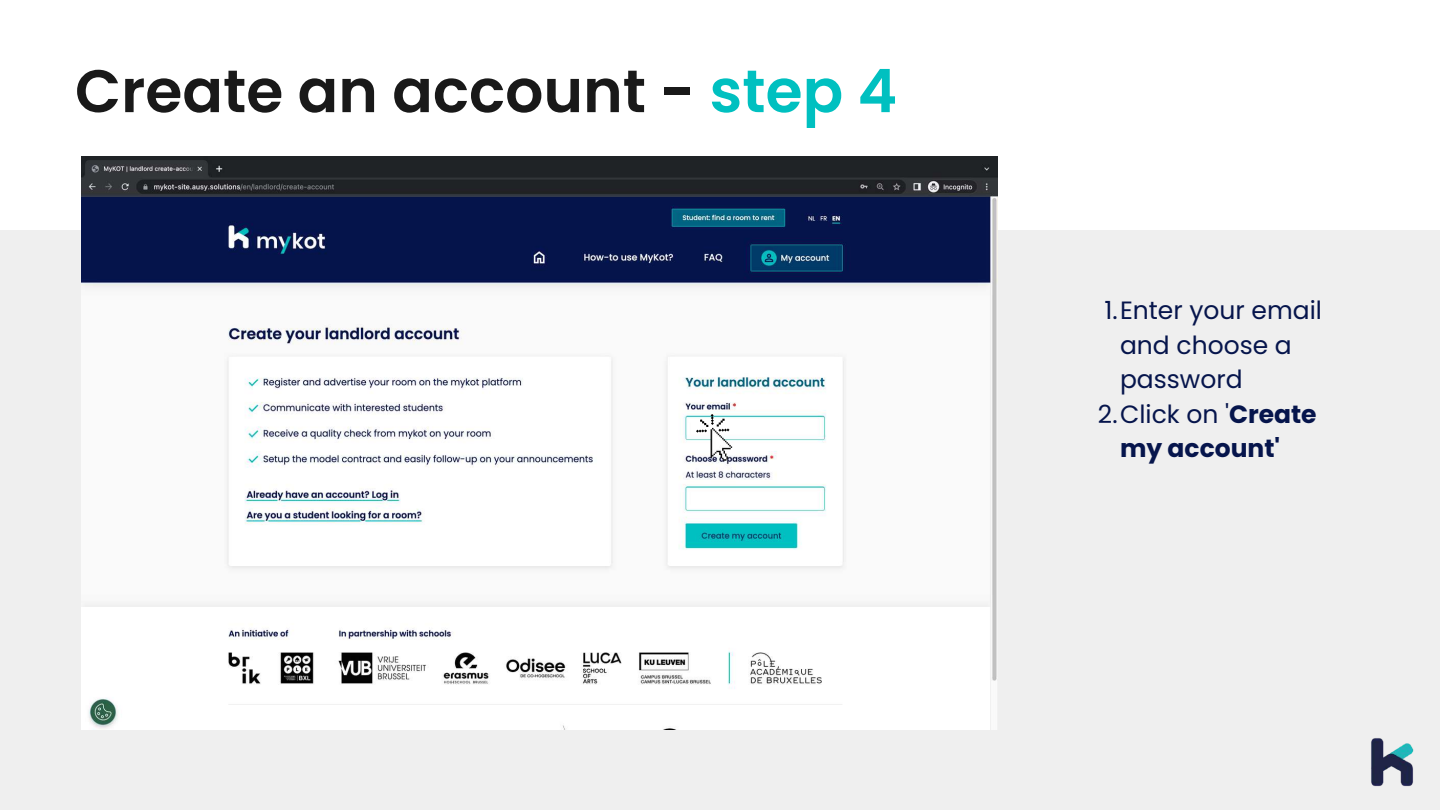
<style>
.page{position:relative;width:1440px;height:810px;background:#fff}
.page>*{position:absolute;margin:0;border:0;box-sizing:border-box;transform-origin:0 0}
.t1{font:600 60px "Poppins";color:#191919}
.t2{font:25px "Poppins";color:#06154c}
.t3{font:700 25px "Poppins";color:#06154c}
.s1{color:#00c0c0}
.s2{font-weight:700}
</style>
<div class="page">
<div style="left:0;top:231px;width:1440px;height:579px;background:#efefef"></div>
<img style="left:81px;top:156px;width:917px;height:573px">
<img style="left:697px;top:414px;width:64px;height:72px">
<img style="left:1371px;top:738px;width:43px;height:49px">
<h1 class="t1" style="left:75px;top:49px;width:824px">Create an account - <span class="s1">step 4</span></h1>
<p class="t2" style="left:1104px;top:293px;width:219px">1.Enter your email</p>
<p class="t2" style="left:1120px;top:328px;width:173px">and choose a</p>
<p class="t2" style="left:1120px;top:362px;width:124px">password</p>
<p class="t2" style="left:1098px;top:397px;width:220px">2.Click on '<span class="s2">Create</span></p>
<p class="t3" style="left:1120px;top:431px;width:162px">my account'</p>
</div>
